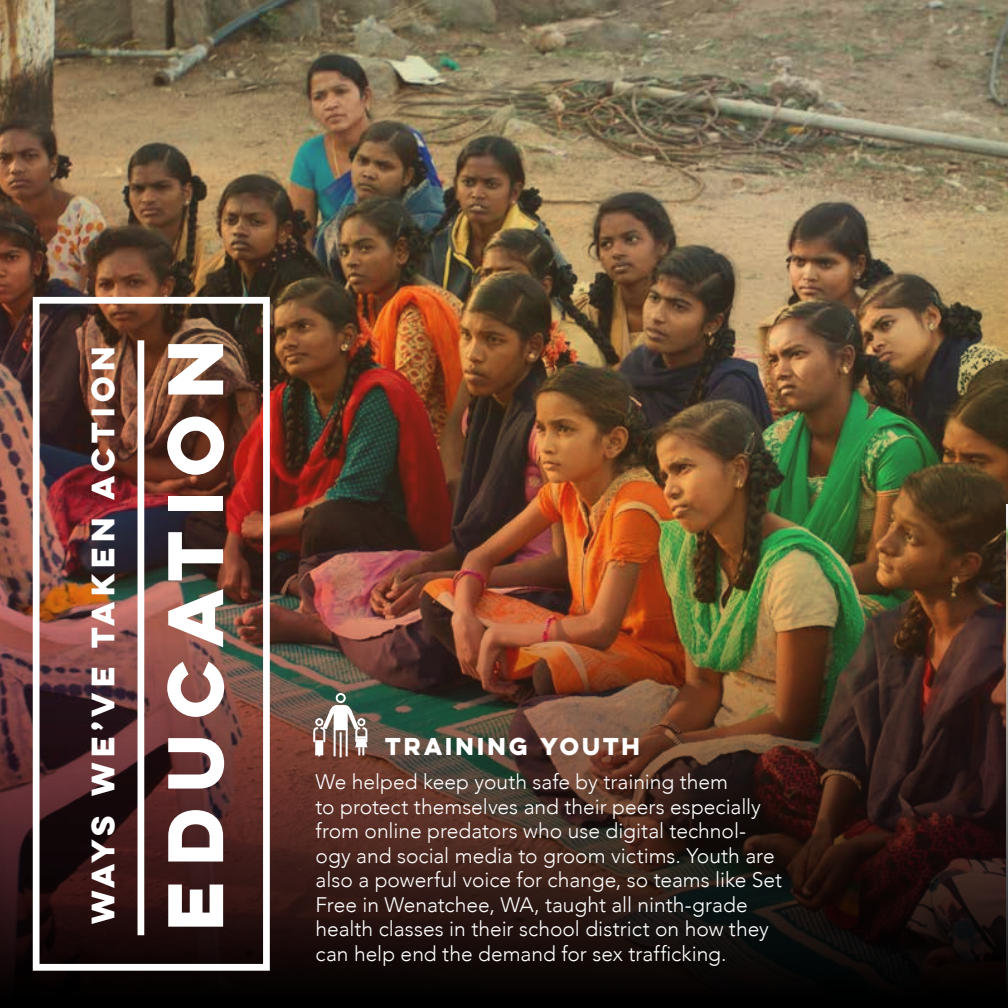
<style>
.page{position:relative;width:1008px;height:1008px;background:#fff}
.page>*{position:absolute;margin:0;border:0;box-sizing:border-box;transform-origin:0 0}
.t1{font:700 70.35px "Lulo Clean One";color:#fff}
.t2{font:700 29.05px "Lulo Clean One";letter-spacing:-.04em;color:#fff}
.t3{font:700 21.88px "Lulo Clean One";letter-spacing:-.08em;color:#fff}
.t4{font:300 21px/24.5px "Avenir";color:#fff}
</style>
<div class="page">
<img style="left:0;top:0;width:1008px;height:575px">
<img style="left:1007px;top:504px;width:1px;height:71px">
<img style="left:0;top:575px;width:1008px;height:433px">
<div style="left:138px;top:340px;width:6px;height:595px;background:#fff"></div>
<div style="left:33px;top:297px;width:237px;height:674px;border:7px solid #fff"></div>
<hr style="left:340px;top:732px;width:2px;height:25px;background:#fff">
<svg style="left:313px;top:693px;width:54px;height:63px"></svg>
<h2 class="t2" style="left:81px;top:924px;width:586px;rotate:-90deg">WAYS WE’VE TAKEN ACTION</h2>
<h1 class="t1" style="left:141px;top:931px;width:609px;rotate:-90deg">EDUCATION</h1>
<p class="t3" style="left:385px;top:729px;width:261px">TRAINING YOUTH</p>
<p class="t4" style="left:316px;top:770px;width:468px">We helped keep youth safe by training them<br>to protect themselves and their peers especially from online predators who use digital technol&shy;ogy and social media to groom victims. Youth are also a powerful voice for change, so teams like Set Free in Wenatchee, WA, taught all ninth-grade health classes in their school district on how they can help end the demand for sex trafficking.</p>
</div>
